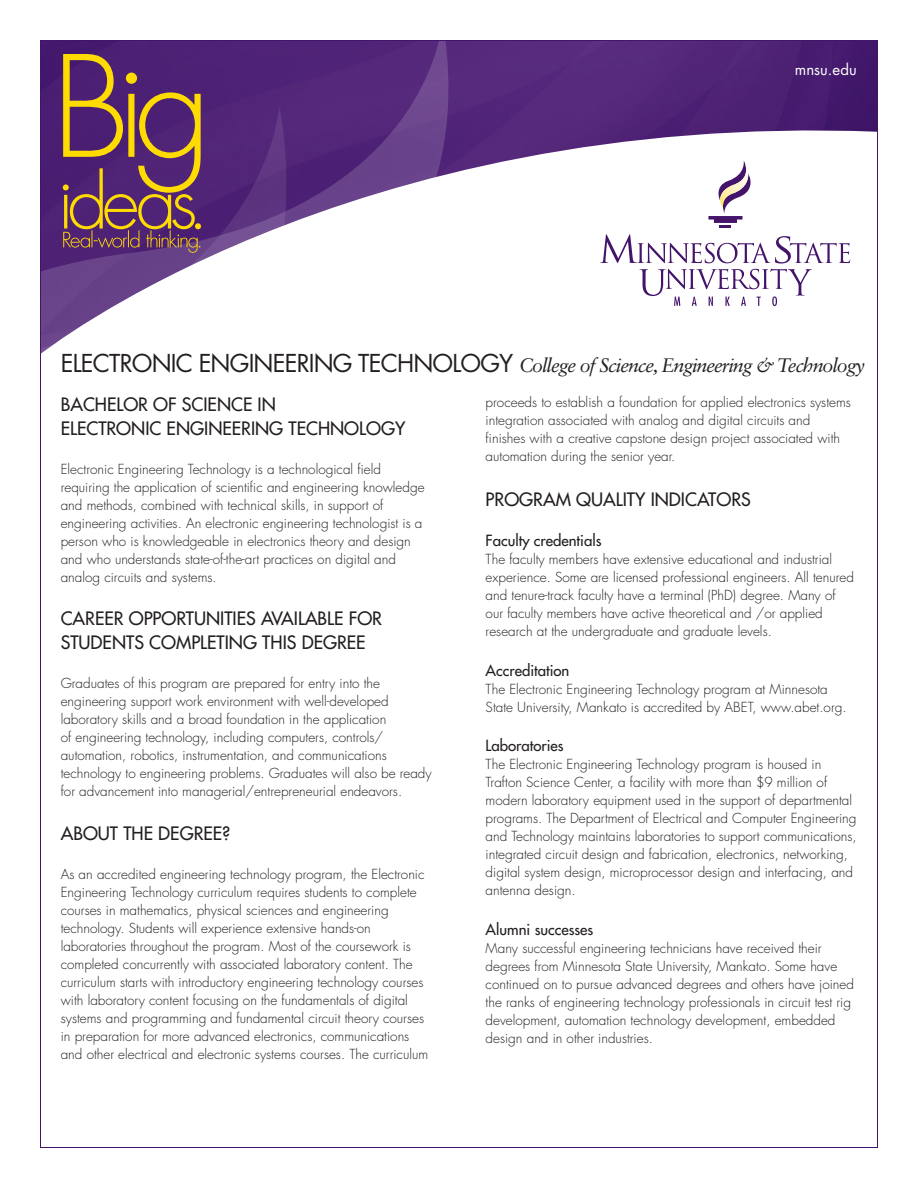
<style>
.page{position:relative;width:918px;height:1188px;background:#fff}
.page>*{position:absolute;margin:0;border:0;box-sizing:border-box;transform-origin:0 0}
.t1{font:italic 19.5px "Sabon LT Std";letter-spacing:-.05em;color:#231f20}
.t2{font:500 18px/23.4px "Futura Std";color:#231f20}
.t3{font:500 15px "Futura Std";color:#231f20}
.t4{font:15px "Futura Std";color:#fff}
.t5{font:300 13.5px/18px "Futura Std";color:#231f20}
.s1{font-family:"Futura Std";font-style:normal;font-size:24px}
</style>
<div class="page">
<img style="left:506px;top:42px;width:370px;height:219px">
<svg style="left:260px;top:42px;width:246px;height:159px;background:#6b448c"></svg>
<svg style="left:42px;top:42px;width:218px;height:64px;background:#4b1f73"></svg>
<svg style="left:42px;top:106px;width:312px;height:247px"></svg>
<svg style="left:63px;top:54px;width:138px;height:199px;background:#764c59"></svg>
<svg style="left:600px;top:234px;width:250px;height:72px"></svg>
<svg style="left:708px;top:161px;width:43px;height:67px"></svg>
<p class="t4" style="left:795px;top:60px;width:63px">mnsu.edu</p>
<p class="t1" style="left:61px;top:354px;width:806px"><span class="s1">ELECTRONIC ENGINEERING TECHNOLOGY</span> College of Science, Engineering &amp; Technology</p>
<p class="t2" style="left:61px;top:393px;width:217px">BACHELOR OF SCIENCE IN</p>
<p class="t2" style="left:61px;top:416px;width:346px">ELECTRONIC ENGINEERING TECHNOLOGY</p>
<p class="t5" style="left:61px;top:461px;width:365px">Electronic Engineering Technology is a technological field requiring the application of scientific and engineering knowledge and methods, combined with technical skills, in support of engineering activities. An electronic engineering technologist is a person who is knowledgeable in electronics theory and design and who understands state-of-the-art practices on digital and analog circuits and systems.</p>
<p class="t2" style="left:61px;top:607px;width:323px">CAREER OPPORTUNITIES AVAILABLE FOR<br>STUDENTS COMPLETING THIS DEGREE</p>
<p class="t5" style="left:61px;top:675px;width:372px">Graduates of this program are prepared for entry into the engineering support work environment with well-developed laboratory skills and a broad foundation in the application<br>of engineering technology, including computers, controls/ automation, robotics, instrumentation, and communications technology to engineering problems. Graduates will also be ready for advancement into managerial/entrepreneurial endeavors.</p>
<p class="t2" style="left:61px;top:821px;width:171px">ABOUT THE DEGREE?</p>
<p class="t5" style="left:61px;top:866px;width:369px">As an accredited engineering technology program, the Electronic Engineering Technology curriculum requires students to complete courses in mathematics, physical sciences and engineering technology. Students will experience extensive hands-on laboratories throughout the program. Most of the coursework is completed concurrently with associated laboratory content. The curriculum starts with introductory engineering technology courses with laboratory content focusing on the fundamentals of digital systems and programming and fundamental circuit theory courses in preparation for more advanced electronics, communications and other electrical and electronic systems courses. The curriculum</p>
<p class="t5" style="left:486px;top:394px;width:367px">proceeds to establish a foundation for applied electronics systems integration associated with analog and digital circuits and finishes with a creative capstone design project associated with automation during the senior year.</p>
<p class="t2" style="left:486px;top:488px;width:267px">PROGRAM QUALITY INDICATORS</p>
<p class="t3" style="left:486px;top:531px;width:117px">Faculty credentials</p>
<p class="t5" style="left:486px;top:551px;width:370px">The faculty members have extensive educational and industrial experience. Some are licensed professional engineers. All tenured and tenure-track faculty have a terminal (PhD) degree. Many of our faculty members have active theoretical and /or applied research at the undergraduate and graduate levels.</p>
<p class="t3" style="left:486px;top:661px;width:85px">Accreditation</p>
<p class="t5" style="left:486px;top:680px;width:362px">The Electronic Engineering Technology program at Minnesota<br>State University, Mankato is accredited by ABET, www.abet.org.</p>
<p class="t3" style="left:486px;top:736px;width:80px">Laboratories</p>
<p class="t5" style="left:486px;top:756px;width:372px">The Electronic Engineering Technology program is housed in Trafton Science Center, a facility with more than $9 million of modern laboratory equipment used in the support of departmental programs. The Department of Electrical and Computer Engineering and Technology maintains laboratories to support communications, integrated circuit design and fabrication, electronics, networking, digital system design, microprocessor design and interfacing, and antenna design.</p>
<p class="t3" style="left:486px;top:920px;width:109px">Alumni successes</p>
<p class="t5" style="left:486px;top:939px;width:370px">Many successful engineering technicians have received their degrees from Minnesota State University, Mankato. Some have continued on to pursue advanced degrees and others have joined the ranks of engineering technology professionals in circuit test rig development, automation technology development, embedded design and in other industries.</p>
</div>
